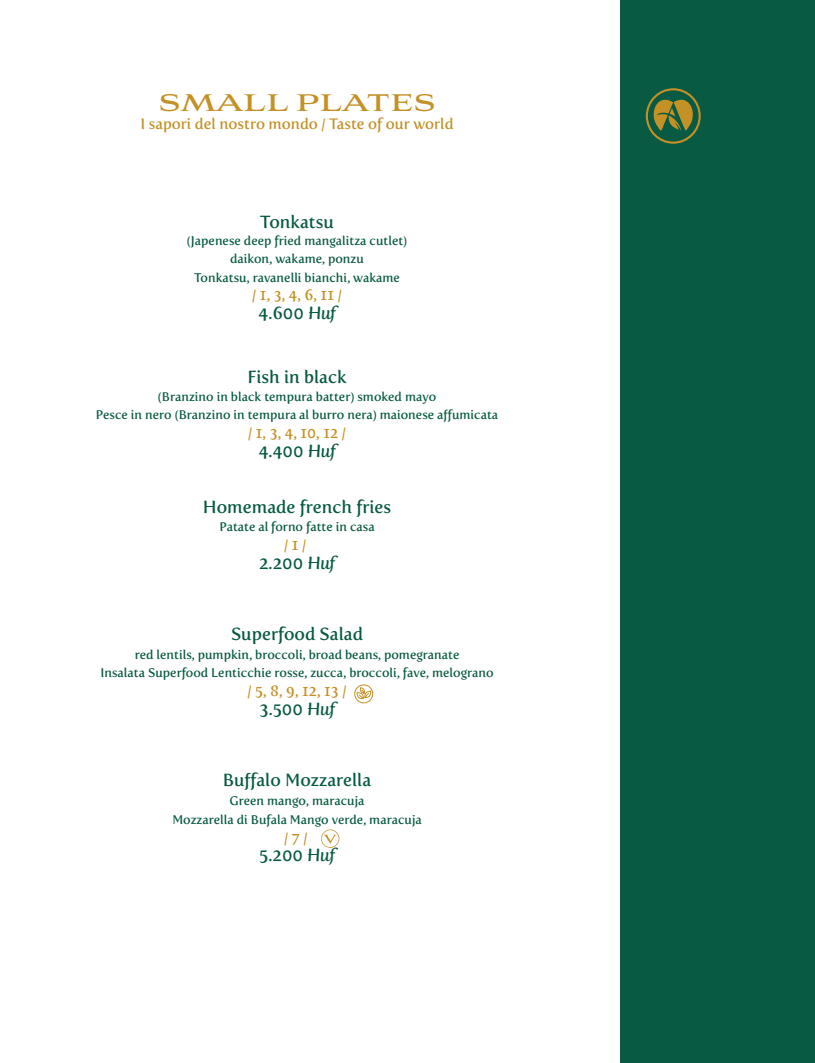
<style>
.page{position:relative;width:815px;height:1063px;background:#fff}
.page>*{position:absolute;margin:0;border:0;box-sizing:border-box;transform-origin:0 0}
.t1{font:700 30px "Aviano";color:#c39126}
.t2{font:17.5px "Fertigo Pro";color:#085a43}
.t3{font:15px "Fertigo Pro";color:#c39126}
.t4{font:12.5px "Fertigo Pro";color:#085a43}
.s1{font-family:"Fertigo Pro Script"}
</style>
<div class="page">
<div style="left:620px;top:0;width:195px;height:1063px;background:#085a43"></div>
<svg style="left:646px;top:88px;width:55px;height:56px"></svg>
<svg style="left:321px;top:829px;width:18px;height:19px"></svg>
<div style="left:354px;top:685px;width:19px;height:18px;border:1px solid #c39126;border-radius:50%"></div>
<svg style="left:356px;top:687px;width:15px;height:13px"></svg>
<p class="t1" style="left:158px;top:87px;width:279px">SMALL PLATES</p>
<p class="t3" style="left:141px;top:115px;width:315px">I sapori del nostro mondo / Taste of our world</p>
<p class="t2" style="left:260px;top:212px;width:75px">Tonkatsu</p>
<p class="t4" style="left:187px;top:234px;width:222px">(Japenese deep fried mangalitza cutlet)</p>
<p class="t4" style="left:230px;top:251px;width:135px">daikon, wakame, ponzu</p>
<p class="t4" style="left:194px;top:270px;width:208px">Tonkatsu, ravanelli bianchi, wakame</p>
<p class="t3" style="left:252px;top:286px;width:91px">/ 1, 3, 4, 6, 11 /</p>
<p class="t2" style="left:258px;top:303px;width:79px">4.600 <span class="s1">Huf</span></p>
<p class="t2" style="left:247px;top:367px;width:101px">Fish in black</p>
<p class="t4" style="left:158px;top:389px;width:280px">(Branzino in black tempura batter) smoked mayo</p>
<p class="t4" style="left:96px;top:408px;width:404px">Pesce in nero (Branzino in tempura al burro nera) maionese affumicata</p>
<p class="t3" style="left:248px;top:424px;width:99px">/ 1, 3, 4, 10, 12 /</p>
<p class="t2" style="left:259px;top:441px;width:79px">4.400 <span class="s1">Huf</span></p>
<p class="t2" style="left:203px;top:496px;width:190px">Homemade french fries</p>
<p class="t4" style="left:219px;top:520px;width:157px">Patate al forno fatte in casa</p>
<p class="t3" style="left:284px;top:536px;width:24px">/ 1 /</p>
<p class="t2" style="left:259px;top:553px;width:78px">2.200 <span class="s1">Huf</span></p>
<p class="t2" style="left:231px;top:624px;width:134px">Superfood Salad</p>
<p class="t4" style="left:135px;top:647px;width:326px">red lentils, pumpkin, broccoli, broad beans, pomegranate</p>
<p class="t4" style="left:100px;top:666px;width:395px">Insalata Superfood Lenticchie rosse, zucca, broccoli, fave, melograno</p>
<p class="t3" style="left:247px;top:682px;width:101px">/ 5, 8, 9, 12, 13 /</p>
<p class="t2" style="left:259px;top:699px;width:78px">3.500 <span class="s1">Huf</span></p>
<p class="t2" style="left:223px;top:770px;width:150px">Buffalo Mozzarella</p>
<p class="t4" style="left:230px;top:793px;width:136px">Green mango, maracuja</p>
<p class="t4" style="left:172px;top:812px;width:251px">Mozzarella di Bufala Mango verde, maracuja</p>
<p class="t3" style="left:284px;top:829px;width:25px">/ 7 /</p>
<p class="t2" style="left:259px;top:845px;width:78px">5.200 <span class="s1">Huf</span></p>
</div>
